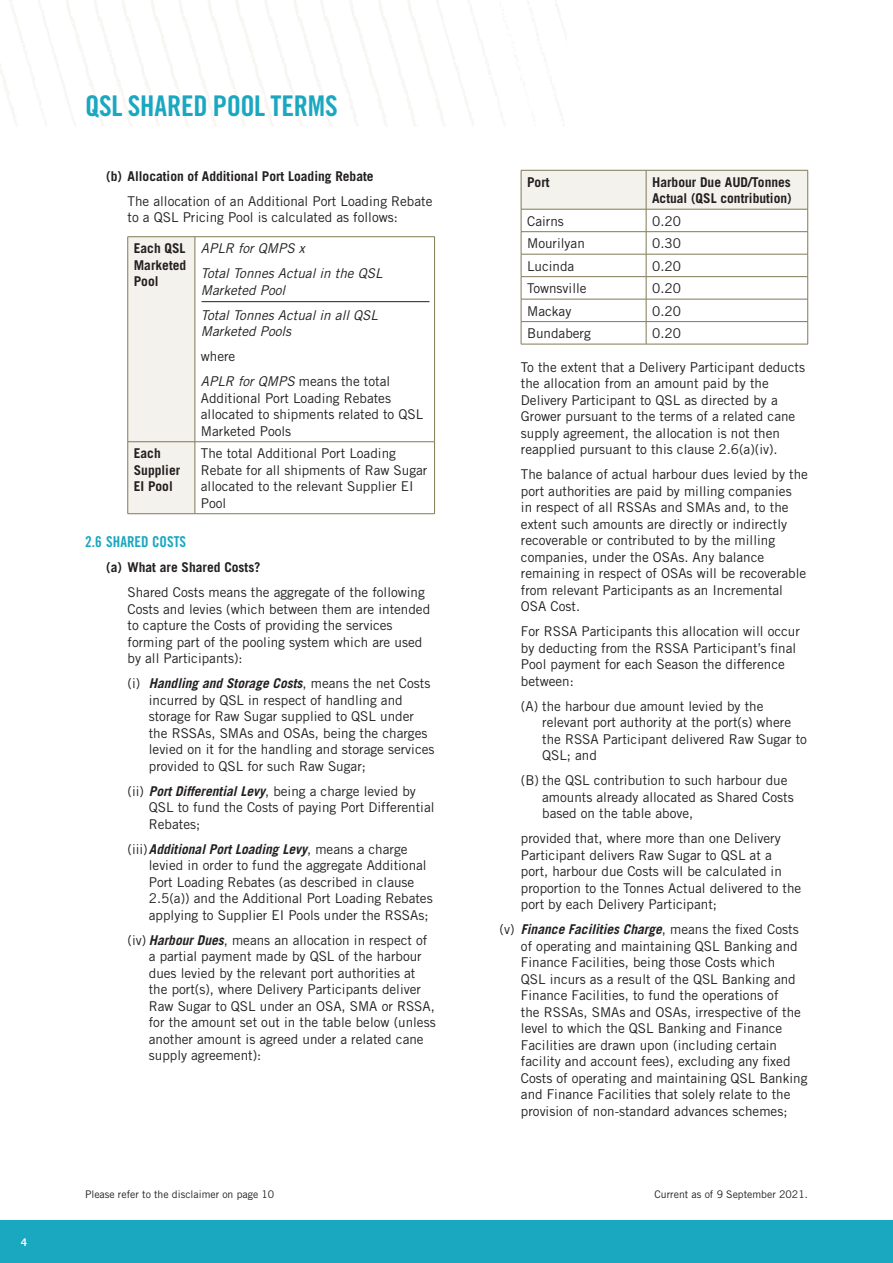
<style>
.page{position:relative;width:893px;height:1263px;background:#fff}
.page>*{position:absolute;margin:0;border:0;box-sizing:border-box;transform-origin:0 0}
.Page_Title{font:28.5px "Trade Gothic Bold Cond Twenty";letter-spacing:-.01em;color:#1aa7c0}
.t1{font:15px "Trade Gothic Bold Cond Twenty";color:#1aa7c0}
.Body{font:13.5px/16.5px "Trade Gothic";color:#231f20}
.Body-2{font:700 13.5px/16.5px "Trade Gothic";color:#231f20}
.Body-3{font:italic 13.5px/16.5px "Trade Gothic";color:#231f20}
.Disclaimer{font:10.5px "Trade Gothic";color:#231f20}
.Body-4{font:700 10.5px "Trade Gothic";color:#fff}
.s1{font-style:italic}
.s2{font-weight:700;font-style:italic}
</style>
<div class="page">
<div style="left:128px;top:237px;width:67px;height:276px;background:#f3f2ed"></div>
<hr style="left:128px;top:236px;width:67px;height:1px;background:#817956">
<hr style="left:127px;top:237px;width:1px;height:205px;background:#817956">
<hr style="left:195px;top:236px;width:240px;height:1px;background:#817956">
<hr style="left:195px;top:237px;width:1px;height:205px;background:#817956">
<hr style="left:434px;top:237px;width:1px;height:205px;background:#817956">
<hr style="left:128px;top:441px;width:67px;height:1px;background:#817956">
<hr style="left:127px;top:442px;width:1px;height:71px;background:#817956">
<hr style="left:195px;top:441px;width:240px;height:1px;background:#817956">
<hr style="left:195px;top:442px;width:1px;height:71px;background:#817956">
<hr style="left:434px;top:442px;width:1px;height:71px;background:#817956">
<hr style="left:128px;top:513px;width:67px;height:1px;background:#817956">
<hr style="left:195px;top:513px;width:240px;height:1px;background:#817956">
<svg style="left:521px;top:170px;width:287px;height:174px"></svg>
<hr style="left:521px;top:344px;width:125px;height:1px;background:#817956">
<hr style="left:646px;top:344px;width:162px;height:1px;background:#817956">
<hr style="left:202px;top:301px;width:227px;height:1px;background:#231f20">
<div style="left:0;top:1220px;width:893px;height:43px;background:#1aa7c0"></div>
<p class="Body-4" style="left:21px;top:1235px;width:7px">4</p>
<p class="Page_Title" style="left:85px;top:88px;width:254px">QSL SHARED POOL TERMS</p>
<p class="Body-2" style="left:106px;top:167px;width:269px">(b) Allocation of Additional Port Loading Rebate</p>
<p class="Body" style="left:128px;top:192px;width:306px">The allocation of an Additional Port Loading Rebate to a QSL Pricing Pool is calculated as follows:</p>
<p class="Body-2" style="left:134px;top:240px;width:54px;text-align:justify">Each QSL Marketed Pool</p>
<p class="Body-3" style="left:201px;top:240px;width:105px">APLR for QMPS x</p>
<p class="Body-3" style="left:201px;top:265px;width:183px">Total Tonnes Actual in the QSL<br>Marketed Pool</p>
<p class="Body-3" style="left:201px;top:306px;width:179px">Total Tonnes Actual in all QSL<br>Marketed Pools</p>
<p class="Body" style="left:201px;top:348px;width:36px">where</p>
<p class="Body" style="left:201px;top:373px;width:224px"><span class="s1">APLR for QMPS</span> means the total<br>Additional Port Loading Rebates allocated to shipments related to QSL<br>Marketed Pools</p>
<p class="Body-2" style="left:134px;top:445px;width:48px">Each<br>Supplier<br>EI Pool</p>
<p class="Body" style="left:201px;top:445px;width:228px">The total Additional Port Loading<br>Rebate for all shipments of Raw Sugar allocated to the relevant Supplier EI<br>Pool</p>
<h2 class="t1" style="left:85px;top:533px;width:103px">2.6 SHARED COSTS</h2>
<p class="Body-2" style="left:106px;top:559px;width:156px">(a) What are Shared Costs?</p>
<p class="Body" style="left:128px;top:584px;width:304px">Shared Costs means the aggregate of the following Costs and levies (which between them are intended to capture the Costs of providing the services forming part of the pooling system which are used by all Participants):</p>
<p class="Body" style="left:149px;top:675px;width:287px;text-indent:-21px">(i) <span class="s2">Handling and Storage Costs</span>, means the net Costs incurred by QSL in respect of handling and storage for Raw Sugar supplied to QSL under the RSSAs, SMAs and OSAs, being the charges levied on it for the handling and storage services provided to QSL for such Raw Sugar;</p>
<p class="Body" style="left:149px;top:782px;width:287px;text-indent:-21px">(ii) <span class="s2">Port Differential Levy</span>, being a charge levied by<br>QSL to fund the Costs of paying Port Differential<br>Rebates;</p>
<p class="Body" style="left:149px;top:840px;width:285px;text-indent:-21px">(iii)<span class="s2">Additional Port Loading Levy</span>, means a charge levied in order to fund the aggregate Additional Port Loading Rebates (as described in clause 2.5(a)) and the Additional Port Loading Rebates applying to Supplier EI Pools under the RSSAs;</p>
<p class="Body" style="left:149px;top:931px;width:288px;text-indent:-21px">(iv) <span class="s2">Harbour Dues</span>, means an allocation in respect of a partial payment made by QSL of the harbour dues levied by the relevant port authorities at the port(s), where Delivery Participants deliver Raw Sugar to QSL under an OSA, SMA or RSSA, for the amount set out in the table below (unless another amount is agreed under a related cane supply agreement):</p>
<p class="Body-2" style="left:527px;top:173px;width:24px">Port</p>
<p class="Body-2" style="left:652px;top:173px;width:141px">Harbour Due AUD/Tonnes<br>Actual (QSL contribution)</p>
<p class="Body" style="left:527px;top:212px;width:38px">Cairns</p>
<p class="Body" style="left:652px;top:212px;width:30px">0.20</p>
<p class="Body" style="left:527px;top:235px;width:59px">Mourilyan</p>
<p class="Body" style="left:652px;top:235px;width:30px">0.30</p>
<p class="Body" style="left:527px;top:257px;width:49px">Lucinda</p>
<p class="Body" style="left:652px;top:257px;width:30px">0.20</p>
<p class="Body" style="left:527px;top:280px;width:61px">Townsville</p>
<p class="Body" style="left:652px;top:280px;width:30px">0.20</p>
<p class="Body" style="left:527px;top:302px;width:46px">Mackay</p>
<p class="Body" style="left:652px;top:302px;width:30px">0.20</p>
<p class="Body" style="left:527px;top:325px;width:65px">Bundaberg</p>
<p class="Body" style="left:652px;top:325px;width:30px">0.20</p>
<p class="Body" style="left:521px;top:359px;width:286px">To the extent that a Delivery Participant deducts the allocation from an amount paid by the Delivery Participant to QSL as directed by a Grower pursuant to the terms of a related cane supply agreement, the allocation is not then reapplied pursuant to this clause 2.6(a)(iv).</p>
<p class="Body" style="left:521px;top:466px;width:289px">The balance of actual harbour dues levied by the port authorities are paid by milling companies<br>in respect of all RSSAs and SMAs and, to the extent such amounts are directly or indirectly recoverable or contributed to by the milling companies, under the OSAs. Any balance remaining in respect of OSAs will be recoverable from relevant Participants as an Incremental OSA Cost.</p>
<p class="Body" style="left:521px;top:623px;width:280px">For RSSA Participants this allocation will occur by deducting from the RSSA Participant’s final Pool payment for each Season the difference between:</p>
<p class="Body" style="left:542px;top:698px;width:266px;text-indent:-21px">(A) the harbour due amount levied by the relevant port authority at the port(s) where the RSSA Participant delivered Raw Sugar to QSL; and</p>
<p class="Body" style="left:542px;top:772px;width:253px;text-indent:-21px">(B) the QSL contribution to such harbour due amounts already allocated as Shared Costs based on the table above,</p>
<p class="Body" style="left:521px;top:830px;width:282px">provided that, where more than one Delivery Participant delivers Raw Sugar to QSL at a port, harbour due Costs will be calculated in proportion to the Tonnes Actual delivered to the port by each Delivery Participant;</p>
<p class="Body" style="left:521px;top:921px;width:288px;text-indent:-21px">(v) <span class="s2">Finance Facilities Charge</span>, means the fixed Costs of operating and maintaining QSL Banking and Finance Facilities, being those Costs which<br>QSL incurs as a result of the QSL Banking and Finance Facilities, to fund the operations of<br>the RSSAs, SMAs and OSAs, irrespective of the level to which the QSL Banking and Finance Facilities are drawn upon (including certain facility and account fees), excluding any fixed Costs of operating and maintaining QSL Banking and Finance Facilities that solely relate to the provision of non-standard advances schemes;</p>
<p class="Disclaimer" style="left:85px;top:1188px;width:191px">Please refer to the disclaimer on page 10</p>
<p class="Disclaimer" style="left:655px;top:1188px;width:155px">Current as of 9 September 2021.</p>
</div>
